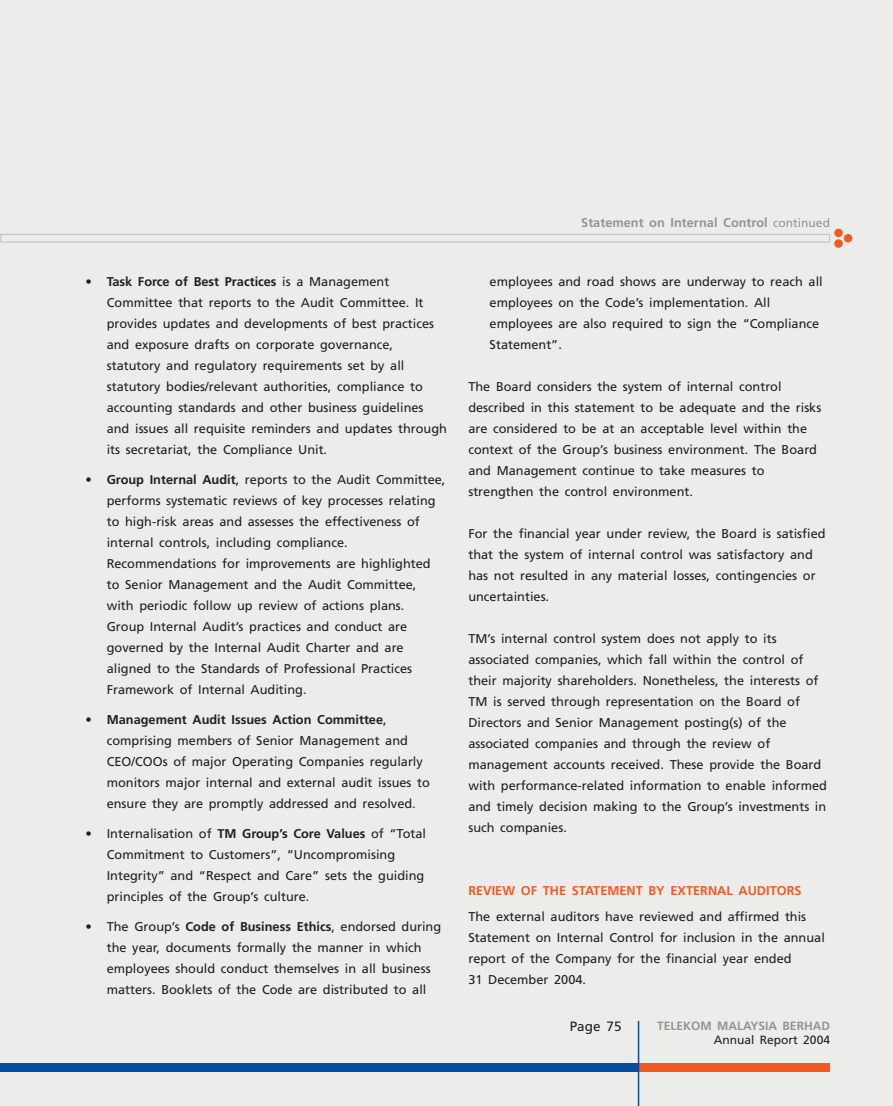
<style>
.page{position:relative;width:893px;height:1106px;background:#fff}
.page>*{position:absolute;margin:0;border:0;box-sizing:border-box;transform-origin:0 0}
.t1{font:13.5px "Frutiger";color:#231f1f}
.t2{font:12.75px/21px "Frutiger";color:#231f1f}
.t3{font:700 12.75px "Frutiger";color:#f15b22}
.t4{font:700 12.75px "Frutiger";color:#939497}
.t5{font:700 12px "Frutiger";color:#939497}
.t6{font:12px "Frutiger";color:#231f1f}
.s1{font-weight:700}
.s2{font-weight:400;font-size:12px}
</style>
<div class="page">
<div style="left:0;top:0;width:892px;height:1106px;background:#ecedeb"></div>
<div style="left:638px;top:1063px;width:192px;height:8px;background:#f15b22"></div>
<div style="left:0;top:1063px;width:638px;height:8px;background:#004ea1"></div>
<hr style="left:637px;top:1020px;width:2px;height:86px;background:#004ea1">
<div style="left:0;top:234px;width:830px;height:8px;border:1px solid #b9c1b8"></div>
<div style="left:834px;top:229px;width:8px;height:8px;background:#f15b22;border-radius:50%"></div>
<div style="left:834px;top:239px;width:8px;height:9px;background:#f15b22;border-radius:50%"></div>
<div style="left:843px;top:234px;width:9px;height:8px;background:#f15b22;border-radius:50%"></div>
<p class="t2" style="left:107px;top:272px;width:342px;text-indent:-21px">• <span class="s1">Task Force of Best Practices</span> is a Management Committee that reports to the Audit Committee. It provides updates and developments of best practices and exposure drafts on corporate governance, statutory and regulatory requirements set by all statutory bodies/relevant authorities, compliance to accounting standards and other business guidelines and issues all requisite reminders and updates through its secretariat, the Compliance Unit.</p>
<p class="t2" style="left:107px;top:470px;width:340px;text-indent:-21px">• <span class="s1">Group Internal Audit</span>, reports to the Audit Committee, performs systematic reviews of key processes relating to high-risk areas and assesses the effectiveness of internal controls, including compliance.<br>Recommendations for improvements are highlighted to Senior Management and the Audit Committee, with periodic follow up review of actions plans.<br>Group Internal Audit’s practices and conduct are governed by the Internal Audit Charter and are aligned to the Standards of Professional Practices Framework of Internal Auditing.</p>
<p class="t2" style="left:107px;top:710px;width:325px;text-indent:-21px">• <span class="s1">Management Audit Issues Action Committee</span>, comprising members of Senior Management and CEO/COOs of major Operating Companies regularly monitors major internal and external audit issues to ensure they are promptly addressed and resolved.</p>
<p class="t2" style="left:107px;top:824px;width:321px;text-indent:-21px">• Internalisation of <span class="s1">TM Group’s Core Values</span> of “Total Commitment to Customers”, “Uncompromising Integrity” and “Respect and Care” sets the guiding principles of the Group’s culture.</p>
<p class="t2" style="left:107px;top:917px;width:336px;text-indent:-21px">• The Group’s <span class="s1">Code of Business Ethics</span>, endorsed during the year, documents formally the manner in which employees should conduct themselves in all business matters. Booklets of the Code are distributed to all</p>
<p class="t4" style="left:581px;top:217px;width:250px">Statement on Internal Control <span class="s2">continued</span></p>
<p class="t2" style="left:489px;top:272px;width:334px">employees and road shows are underway to reach all employees on the Code’s implementation. All employees are also required to sign the “Compliance Statement”.</p>
<p class="t2" style="left:468px;top:377px;width:354px">The Board considers the system of internal control described in this statement to be adequate and the risks are considered to be at an acceptable level within the context of the Group’s business environment. The Board and Management continue to take measures to strengthen the control environment.</p>
<p class="t2" style="left:468px;top:524px;width:359px">For the financial year under review, the Board is satisfied that the system of internal control was satisfactory and has not resulted in any material losses, contingencies or uncertainties.</p>
<p class="t2" style="left:468px;top:629px;width:360px">TM’s internal control system does not apply to its associated companies, which fall within the control of their majority shareholders. Nonetheless, the interests of TM is served through representation on the Board of Directors and Senior Management posting(s) of the associated companies and through the review of management accounts received. These provide the Board with performance-related information to enable informed and timely decision making to the Group’s investments in such companies.</p>
<p class="t3" style="left:468px;top:885px;width:335px">REVIEW OF THE STATEMENT BY EXTERNAL AUDITORS</p>
<p class="t2" style="left:468px;top:907px;width:358px">The external auditors have reviewed and affirmed this Statement on Internal Control for inclusion in the annual report of the Company for the financial year ended<br>31 December 2004.</p>
<p class="t1" style="left:569px;top:1020px;width:53px">Page 75</p>
<p class="t5" style="left:657px;top:1020px;width:174px">TELEKOM MALAYSIA BERHAD</p>
<p class="t6" style="left:714px;top:1035px;width:118px">Annual Report 2004</p>
</div>
